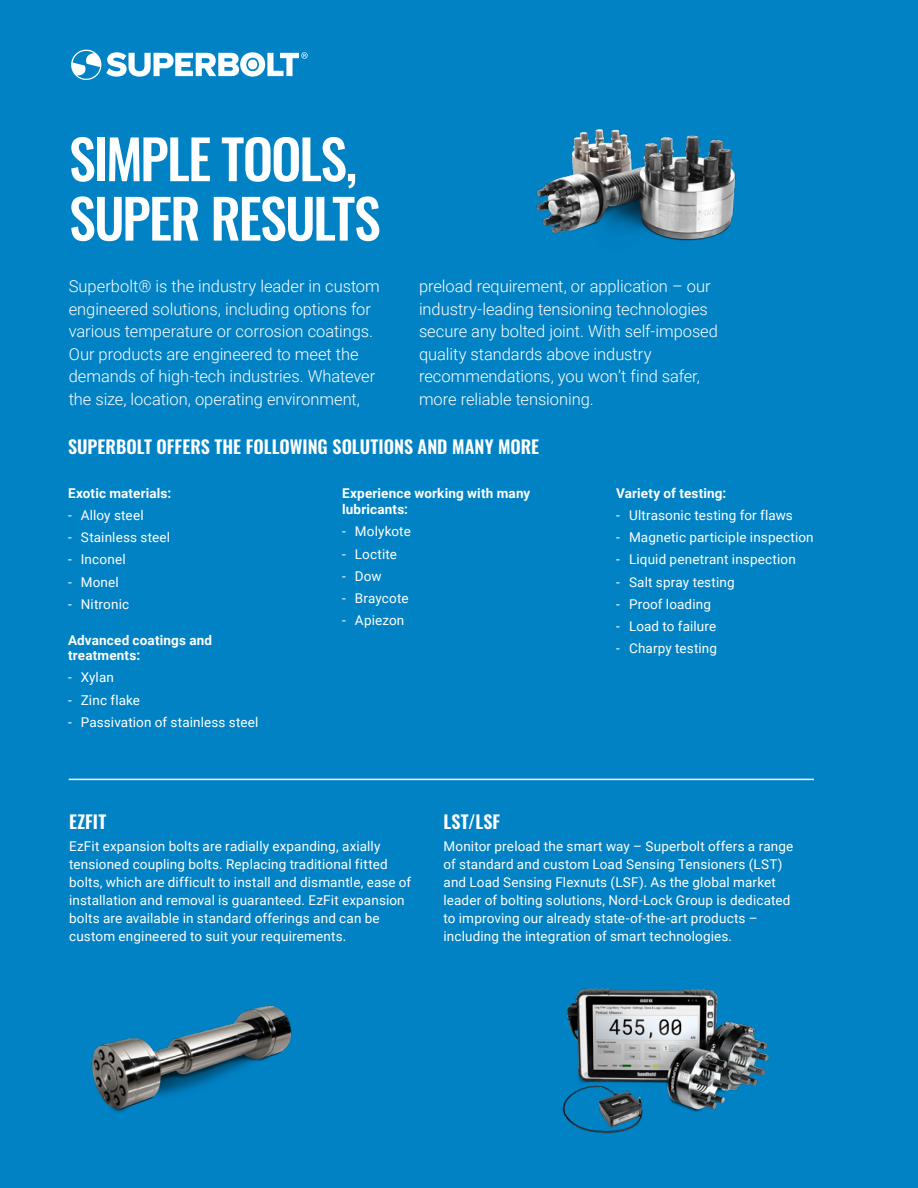
<style>
.page{position:relative;width:918px;height:1188px;background:#0082c5}
.page>*{position:absolute;margin:0;border:0;box-sizing:border-box;transform-origin:0 0}
.Title_3{font:500 54px/59.4px "Oswald";letter-spacing:-.035em;color:#fff}
.Intro_Text{font:600 18px "Oswald";letter-spacing:.005em;color:#fff}
.Intro_Text-2{font:300 16.5px/22.5px "Roboto";letter-spacing:-.005em;color:#fff}
.Intro_Text-3{font:13.5px/18px "Roboto";letter-spacing:.01em;color:#fff}
.Intro_Text-4{font:700 13.5px/15px "Roboto";letter-spacing:.015em;color:#fff}
</style>
<div class="page">
<img style="left:536px;top:129px;width:200px;height:112px">
<img style="left:91px;top:1005px;width:201px;height:108px">
<img style="left:562px;top:988px;width:207px;height:146px">
<svg style="left:71px;top:49px;width:237px;height:31px"></svg>
<hr style="left:69px;top:779px;width:745px;height:1px;background:#fff">
<p class="Title_3" style="left:69px;top:133px;width:313px">SIMPLE TOOLS,<br>SUPER RESULTS</p>
<p class="Intro_Text-2" style="left:69px;top:275px;width:313px">Superbolt® is the industry leader in custom engineered solutions, including options for various temperature or corrosion coatings.<br>Our products are engineered to meet the demands of high-tech industries. Whatever the size, location, operating environment,</p>
<p class="Intro_Text-2" style="left:419px;top:275px;width:301px">preload requirement, or application – our industry-leading tensioning technologies secure any bolted joint. With self-imposed quality standards above industry recommendations, you won’t find safer, more reliable tensioning.</p>
<p class="Intro_Text" style="left:68px;top:437px;width:473px">SUPERBOLT OFFERS THE FOLLOWING SOLUTIONS AND MANY MORE</p>
<p class="Intro_Text-4" style="left:68px;top:485px;width:105px">Exotic materials:</p>
<p class="Intro_Text-3" style="left:68px;top:506px;width:77px">- Alloy steel</p>
<p class="Intro_Text-3" style="left:68px;top:528px;width:104px">- Stainless steel</p>
<p class="Intro_Text-3" style="left:68px;top:550px;width:59px">- Inconel</p>
<p class="Intro_Text-3" style="left:68px;top:572px;width:52px">- Monel</p>
<p class="Intro_Text-3" style="left:68px;top:595px;width:63px">- Nitronic</p>
<p class="Intro_Text-4" style="left:68px;top:632px;width:146px">Advanced coatings and treatments:</p>
<p class="Intro_Text-3" style="left:68px;top:668px;width:47px">- Xylan</p>
<p class="Intro_Text-3" style="left:68px;top:690px;width:74px">- Zinc flake</p>
<p class="Intro_Text-3" style="left:68px;top:713px;width:192px">- Passivation of stainless steel</p>
<p class="Intro_Text-4" style="left:342px;top:484px;width:190px;line-height:16.5px">Experience working with many lubricants:</p>
<p class="Intro_Text-3" style="left:342px;top:522px;width:70px">- Molykote</p>
<p class="Intro_Text-3" style="left:342px;top:544px;width:56px">- Loctite</p>
<p class="Intro_Text-3" style="left:342px;top:567px;width:41px">- Dow</p>
<p class="Intro_Text-3" style="left:342px;top:589px;width:68px">- Braycote</p>
<p class="Intro_Text-3" style="left:342px;top:611px;width:64px">- Apiezon</p>
<p class="Intro_Text-4" style="left:616px;top:485px;width:112px">Variety of testing:</p>
<p class="Intro_Text-3" style="left:616px;top:506px;width:178px">- Ultrasonic testing for flaws</p>
<p class="Intro_Text-3" style="left:616px;top:528px;width:199px">- Magnetic participle inspection</p>
<p class="Intro_Text-3" style="left:616px;top:550px;width:181px">- Liquid penetrant inspection</p>
<p class="Intro_Text-3" style="left:616px;top:572px;width:120px">- Salt spray testing</p>
<p class="Intro_Text-3" style="left:616px;top:595px;width:96px">- Proof loading</p>
<p class="Intro_Text-3" style="left:616px;top:617px;width:102px">- Load to failure</p>
<p class="Intro_Text-3" style="left:616px;top:639px;width:102px">- Charpy testing</p>
<p class="Intro_Text" style="left:69px;top:812px;width:39px">EZFIT</p>
<p class="Intro_Text-3" style="left:69px;top:837px;width:344px">EzFit expansion bolts are radially expanding, axially tensioned coupling bolts. Replacing traditional fitted bolts, which are difficult to install and dismantle, ease of installation and removal is guaranteed. EzFit expansion bolts are available in standard offerings and can be custom engineered to suit your requirements.</p>
<p class="Intro_Text" style="left:444px;top:812px;width:58px">LST/LSF</p>
<p class="Intro_Text-3" style="left:444px;top:837px;width:351px">Monitor preload the smart way – Superbolt offers a range of standard and custom Load Sensing Tensioners (LST) and Load Sensing Flexnuts (LSF). As the global market leader of bolting solutions, Nord-Lock Group is dedicated to improving our already state-of-the-art products – including the integration of smart technologies.</p>
</div>
